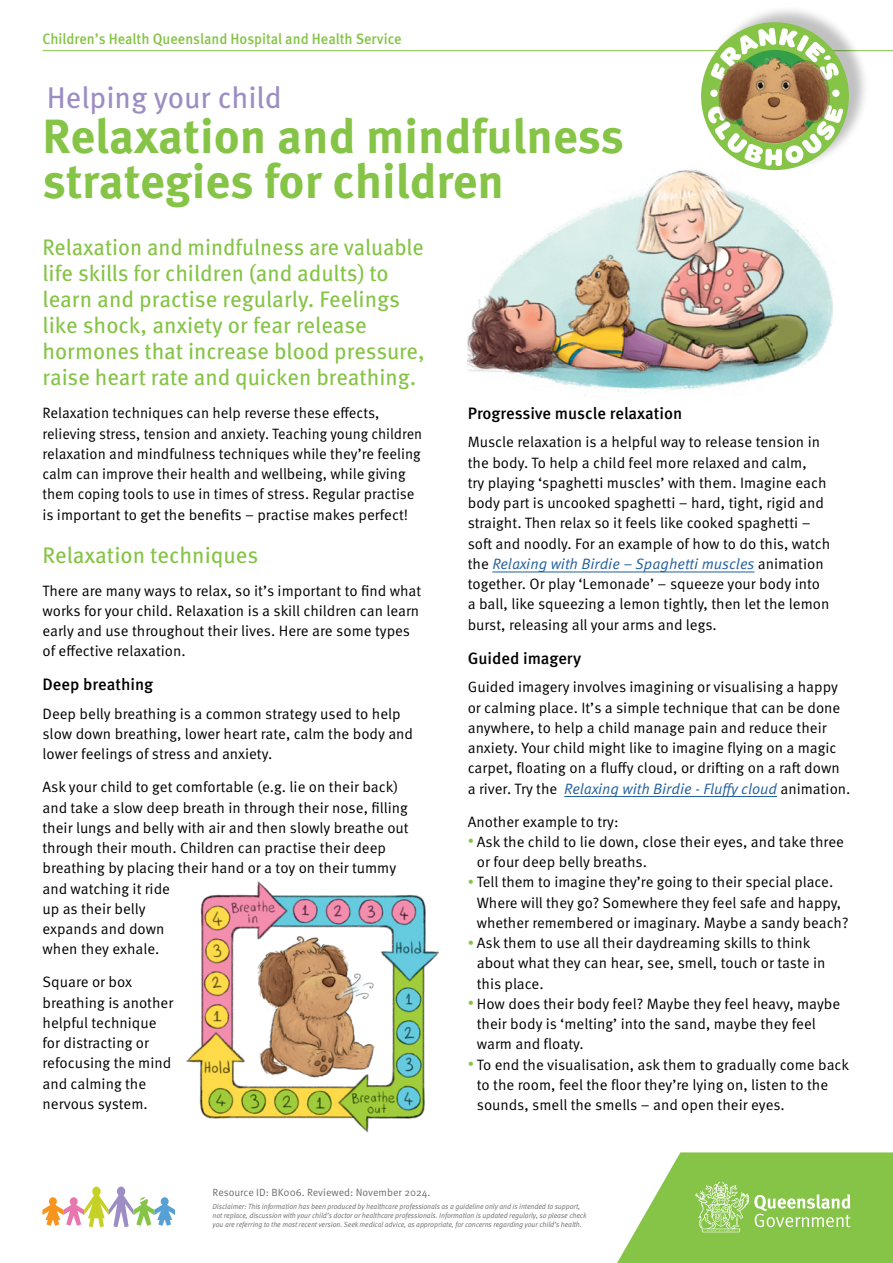
<style>
.page{position:relative;width:893px;height:1263px;background:#fff}
.page>*{position:absolute;margin:0;border:0;box-sizing:border-box;transform-origin:0 0}
.t1{font:700 48px/45px "Meta OT";color:#85c446}
.t2{font:30px "Meta OT";color:#9c8dc3}
.t3{font:22.5px/26.1px "Meta OT";color:#85c446}
.t4{font:500 16.5px "Meta OT";color:#000}
.t5{font:15px/20.2px "Meta OT Norm";color:#000}
.t6{font:15px "Meta OT Norm Ita";color:#215e9e}
.t7{font:500 15px "Meta OT";color:#85c446;scale:.95 1}
.t8{font:10.5px "Meta OT Norm";color:#6d6e71}
.t9{font:7.5px/9px "Meta OT Norm Ita";letter-spacing:-.01em;color:#6d6e71;scale:.95 1}
.s1{font-family:"Meta OT Norm";color:#000}
.s2{font-size:12px;color:#85c446}
</style>
<div class="page">
<img style="left:468px;top:169px;width:365px;height:227px">
<hr style="left:492px;top:572px;width:262px;height:1px;background:#215e9e">
<hr style="left:564px;top:796px;width:213px;height:1px;background:#215e9e">
<hr style="left:43px;top:50px;width:850px;height:1px;background:#85c446">
<div style="left:704px;top:5px;width:166px;height:166px;background:#000;opacity:.25"></div>
<div style="left:701px;top:22px;width:148px;height:148px;background:#85c446;border-radius:50%"></div>
<svg style="left:707px;top:28px;width:136px;height:138px"></svg>
<img style="left:715px;top:40px;width:119px;height:119px">
<svg style="left:43px;top:1186px;width:132px;height:41px"></svg>
<svg style="left:617px;top:1152px;width:276px;height:111px;background:#99ce65"></svg>
<img style="left:186px;top:881px;width:252px;height:251px">
<p class="t7" style="left:43px;top:29px;width:379px">Children’s Health Queensland Hospital and Health Service</p>
<h2 class="t2" style="left:47px;top:79px;width:236px">Helping your child</h2>
<h1 class="t1" style="left:43px;top:114px;width:583px">Relaxation and mindfulness strategies for children</h1>
<p class="t3" style="left:43px;top:234px;width:384px">Relaxation and mindfulness are valuable life skills for children (and adults) to learn and practise regularly. Feelings like shock, anxiety or fear release hormones that increase blood pressure, raise heart rate and quicken breathing.</p>
<p class="t5" style="left:43px;top:403px;width:381px">Relaxation techniques can help reverse these effects, relieving stress, tension and anxiety. Teaching young children relaxation and mindfulness techniques while they’re feeling calm can improve their health and wellbeing, while giving them coping tools to use in times of stress. Regular practise is important to get the benefits – practise makes perfect!</p>
<h3 class="t3" style="left:43px;top:542px;width:217px">Relaxation techniques</h3>
<p class="t5" style="left:43px;top:580px;width:380px">There are many ways to relax, so it’s important to find what works for your child. Relaxation is a skill children can learn early and use throughout their lives. Here are some types of effective relaxation.</p>
<p class="t4" style="left:43px;top:674px;width:112px">Deep breathing</p>
<p class="t5" style="left:43px;top:704px;width:372px">Deep belly breathing is a common strategy used to help slow down breathing, lower heart rate, calm the body and lower feelings of stress and anxiety.</p>
<p class="t5" style="left:43px;top:777px;width:368px">Ask your child to get comfortable (e.g. lie on their back) and take a slow deep breath in through their nose, filling their lungs and belly with air and then slowly breathe out through their mouth. Children can practise their deep breathing by placing their hand or a toy on their tummy and watching it ride<br>up as their belly<br>expands and down<br>when they exhale.</p>
<p class="t5" style="left:43px;top:972px;width:132px">Square or box breathing is another helpful technique for distracting or refocusing the mind and calming the nervous system.</p>
<p class="t4" style="left:468px;top:403px;width:216px">Progressive muscle relaxation</p>
<p class="t5" style="left:468px;top:432px;width:364px">Muscle relaxation is a helpful way to release tension in the body. To help a child feel more relaxed and calm,<br>try playing ‘spaghetti muscles’ with them. Imagine each body part is uncooked spaghetti – hard, tight, rigid and straight. Then relax so it feels like cooked spaghetti – soft and noodly. For an example of how to do this, watch</p>
<p class="t6" style="left:468px;top:555px;width:357px"><span class="s1">the</span> Relaxing with Birdie – Spaghetti muscles <span class="s1">animation</span></p>
<p class="t5" style="left:468px;top:574px;width:363px">together. Or play ‘Lemonade’ – squeeze your body into a ball, like squeezing a lemon tightly, then let the lemon burst, releasing all your arms and legs.</p>
<p class="t4" style="left:468px;top:647px;width:115px">Guided imagery</p>
<p class="t5" style="left:468px;top:677px;width:374px">Guided imagery involves imagining or visualising a happy or calming place. It’s a simple technique that can be done anywhere, to help a child manage pain and reduce their anxiety. Your child might like to imagine flying on a magic carpet, floating on a fluffy cloud, or drifting on a raft down</p>
<p class="t6" style="left:468px;top:779px;width:384px"><span class="s1">a river. Try the</span> Relaxing with Birdie - Fluffy cloud <span class="s1">animation.</span></p>
<p class="t5" style="left:468px;top:811px;width:152px">Another example to try:</p>
<p class="t5" style="left:477px;top:832px;width:369px;text-indent:-9px"><span class="s2">•</span> Ask the child to lie down, close their eyes, and take three or four deep belly breaths.</p>
<p class="t5" style="left:477px;top:872px;width:373px;text-indent:-9px"><span class="s2">•</span> Tell them to imagine they’re going to their special place.<br>Where will they go? Somewhere they feel safe and happy, whether remembered or imaginary. Maybe a sandy beach?</p>
<p class="t5" style="left:477px;top:933px;width:350px;text-indent:-9px"><span class="s2">•</span> Ask them to use all their daydreaming skills to think about what they can hear, see, smell, touch or taste in this place.</p>
<p class="t5" style="left:477px;top:994px;width:365px;text-indent:-9px"><span class="s2">•</span> How does their body feel? Maybe they feel heavy, maybe their body is ‘melting’ into the sand, maybe they feel warm and floaty.</p>
<p class="t5" style="left:477px;top:1054px;width:374px;text-indent:-9px"><span class="s2">•</span> To end the visualisation, ask them to gradually come back to the room, feel the floor they’re lying on, listen to the sounds, smell the smells – and open their eyes.</p>
<p class="t8" style="left:213px;top:1185px;width:219px">Resource ID: BK006. Reviewed: November 2024.</p>
<p class="t9" style="left:213px;top:1202px;width:395px">Disclaimer: This information has been produced by healthcare professionals as a guideline only and is intended to support, not replace, discussion with your child’s doctor or healthcare professionals. Information is updated regularly, so please check you are referring to the most recent version. Seek medical advice, as appropriate, for concerns regarding your child’s health.</p>
</div>
